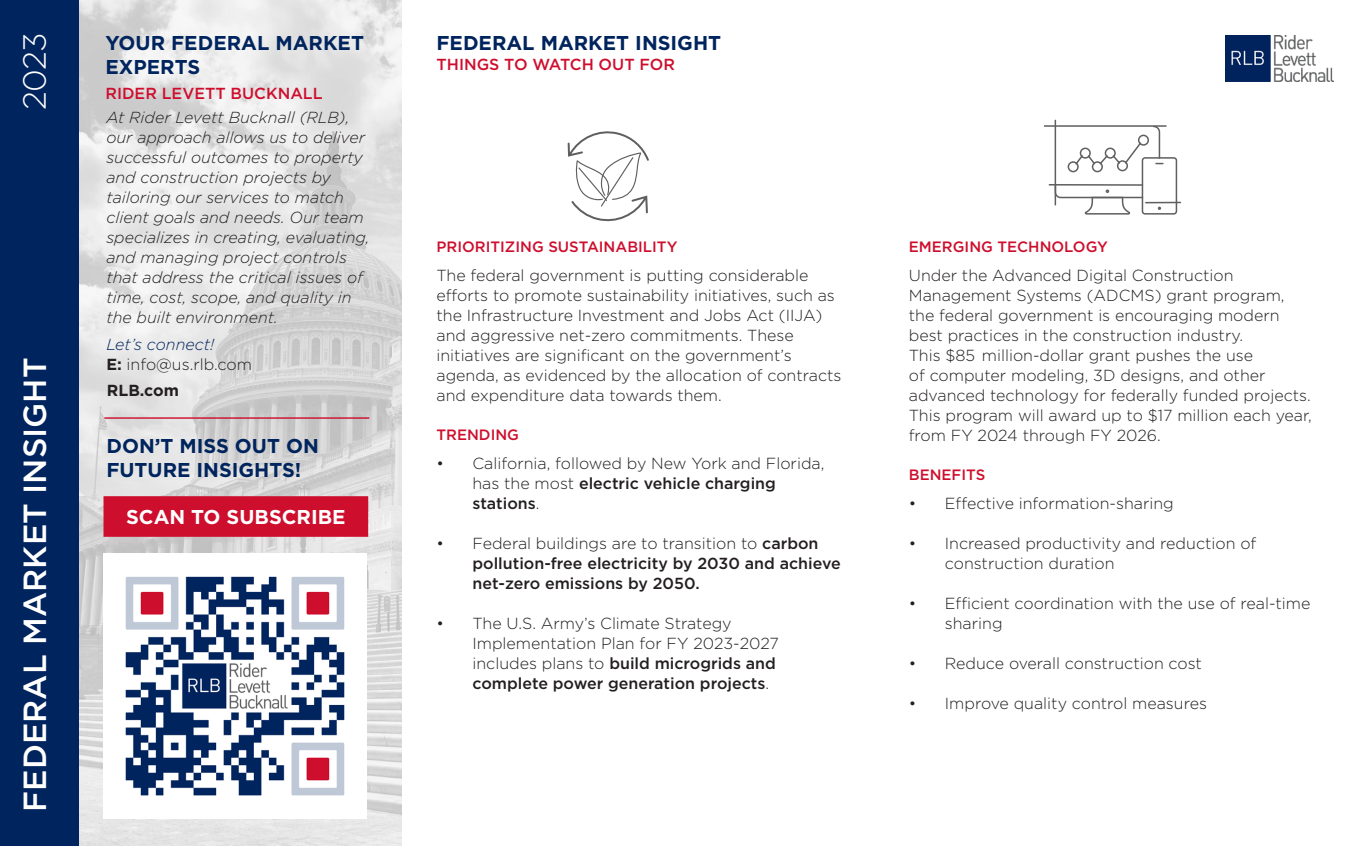
<style>
.page{position:relative;width:1368px;height:846px;background:#fff}
.page>*{position:absolute;margin:0;border:0;box-sizing:border-box;transform-origin:0 0}
.t1{font:500 32px "Gotham";color:#fff}
.t2{font:300 32px "Gotham";letter-spacing:-.02em;color:#fff}
.t3{font:700 20px/24px "Gotham";color:#00245d}
.t4{font:700 20px "Gotham";color:#fff}
.Body_Text{font:300 16px/20px "Gotham";color:#231f20}
.t5{font:italic 300 16px/20px "Gotham";color:#231f20}
.t6{font:500 16px/20px "Gotham";color:#231f20}
.t7{font:500 16px "Gotham";color:#ce0e2d}
.t8{font:italic 300 16px "Gotham";color:#00245d}
.t9{font:700 16px "Gotham";color:#231f20}
.Paragraph_Style_6{font:500 15px "Gotham";color:#ce0e2d}
.s1{font-weight:700}
.s2{font-weight:500}
.s3{font-weight:300}
</style>
<div class="page">
<img style="left:78px;top:0;width:324px;height:846px">
<hr style="left:1049px;top:184px;width:94px;height:2px;background:#5f5f62">
<hr style="left:1145px;top:202px;width:36px;height:1px;background:#5f5f62">
<svg style="left:1056px;top:127px;width:121px;height:88px"></svg>
<hr style="left:1044px;top:125px;width:123px;height:2px;background:#5f5f62">
<hr style="left:1055px;top:120px;width:1px;height:86px;background:#5f5f62">
<img style="left:1226px;top:36px;width:108px;height:45px">
<hr style="left:104px;top:417px;width:265px;height:2px;background:#ce0e2d">
<img style="left:104px;top:554px;width:262px;height:265px">
<div style="left:105px;top:497px;width:262px;height:39px;background:#ce0e2d"></div>
<div style="left:104px;top:496px;width:264px;height:41px;border:2px solid #ce0e2d"></div>
<div style="left:0;top:0;width:78px;height:846px;background:#00245d"></div>
<svg style="left:567px;top:131px;width:82px;height:91px"></svg>
<p class="t2" style="left:17px;top:110px;width:78px;rotate:-90deg">2023</p>
<p class="t2" style="left:20px;top:118px;width:81px;rotate:-90deg">2022</p>
<p class="t1" style="left:17px;top:812px;width:456px;rotate:-90deg">FEDERAL MARKET INSIGHT</p>
<p class="t3" style="left:106px;top:31px;width:260px">YOUR FEDERAL MARKET</p>
<p class="t3" style="left:106px;top:55px;width:96px">EXPERTS</p>
<p class="t5" style="left:106px;top:107px;width:265px">At Rider Levett Bucknall (RLB), our approach allows us to deliver successful outcomes to property and construction projects by tailoring our services to match client goals and needs. Our team specializes in creating, evaluating, and managing project controls that address the critical issues of time, cost, scope, and quality in the built environment.</p>
<p class="t7" style="left:106px;top:84px;width:219px">RIDER LEVETT BUCKNALL</p>
<p class="t8" style="left:106px;top:336px;width:109px">Let’s connect!</p>
<p class="Body_Text" style="left:106px;top:354px;width:147px"><span class="s1">E:</span> info@us.rlb.com</p>
<p class="t9" style="left:107px;top:381px;width:73px">RLB.com</p>
<p class="t3" style="left:106px;top:433px;width:214px">DON’T MISS OUT ON<br>FUTURE INSIGHTS!</p>
<p class="t4" style="left:126px;top:505px;width:221px">SCAN TO SUBSCRIBE</p>
<p class="t3" style="left:437px;top:31px;width:286px">FEDERAL MARKET INSIGHT</p>
<p class="t7" style="left:437px;top:56px;width:240px">THINGS TO WATCH OUT FOR</p>
<p class="Paragraph_Style_6" style="left:437px;top:238px;width:242px">PRIORITIZING SUSTAINABILITY</p>
<p class="Body_Text" style="left:437px;top:265px;width:407px">The federal government is putting considerable efforts to promote sustainability initiatives, such as the Infrastructure Investment and Jobs Act (IIJA) and aggressive net-zero commitments. These initiatives are significant on the government’s agenda, as evidenced by the allocation of contracts and expenditure data towards them.</p>
<p class="Paragraph_Style_6" style="left:437px;top:426px;width:84px">TRENDING</p>
<p class="Body_Text" style="left:473px;top:453px;width:353px;text-indent:-36px">• California, followed by New York and Florida, has the most <span class="s2">electric vehicle charging stations</span>.</p>
<p class="t6" style="left:473px;top:533px;width:370px;text-indent:-36px"><span class="s3">• Federal buildings are to transition to</span> carbon pollution-free electricity by 2030 and achieve net-zero emissions by 2050.</p>
<p class="Body_Text" style="left:473px;top:613px;width:308px;text-indent:-36px">• The U.S. Army’s Climate Strategy Implementation Plan for FY 2023-2027 includes plans to <span class="s2">build microgrids and complete power generation projects</span>.</p>
<p class="Paragraph_Style_6" style="left:909px;top:238px;width:200px">EMERGING TECHNOLOGY</p>
<p class="Body_Text" style="left:909px;top:265px;width:404px">Under the Advanced Digital Construction Management Systems (ADCMS) grant program, the federal government is encouraging modern best practices in the construction industry.<br>This $85 million-dollar grant pushes the use<br>of computer modeling, 3D designs, and other advanced technology for federally funded projects.<br>This program will award up to $17 million each year, from FY 2024 through FY 2026.</p>
<p class="Paragraph_Style_6" style="left:909px;top:466px;width:78px">BENEFITS</p>
<p class="Body_Text" style="left:909px;top:493px;width:267px">• Effective information-sharing</p>
<p class="Body_Text" style="left:945px;top:533px;width:313px;text-indent:-36px">• Increased productivity and reduction of construction duration</p>
<p class="Body_Text" style="left:945px;top:593px;width:367px;text-indent:-36px">• Efficient coordination with the use of real-time sharing</p>
<p class="Body_Text" style="left:909px;top:653px;width:295px">• Reduce overall construction cost</p>
<p class="Body_Text" style="left:909px;top:693px;width:300px">• Improve quality control measures</p>
</div>
